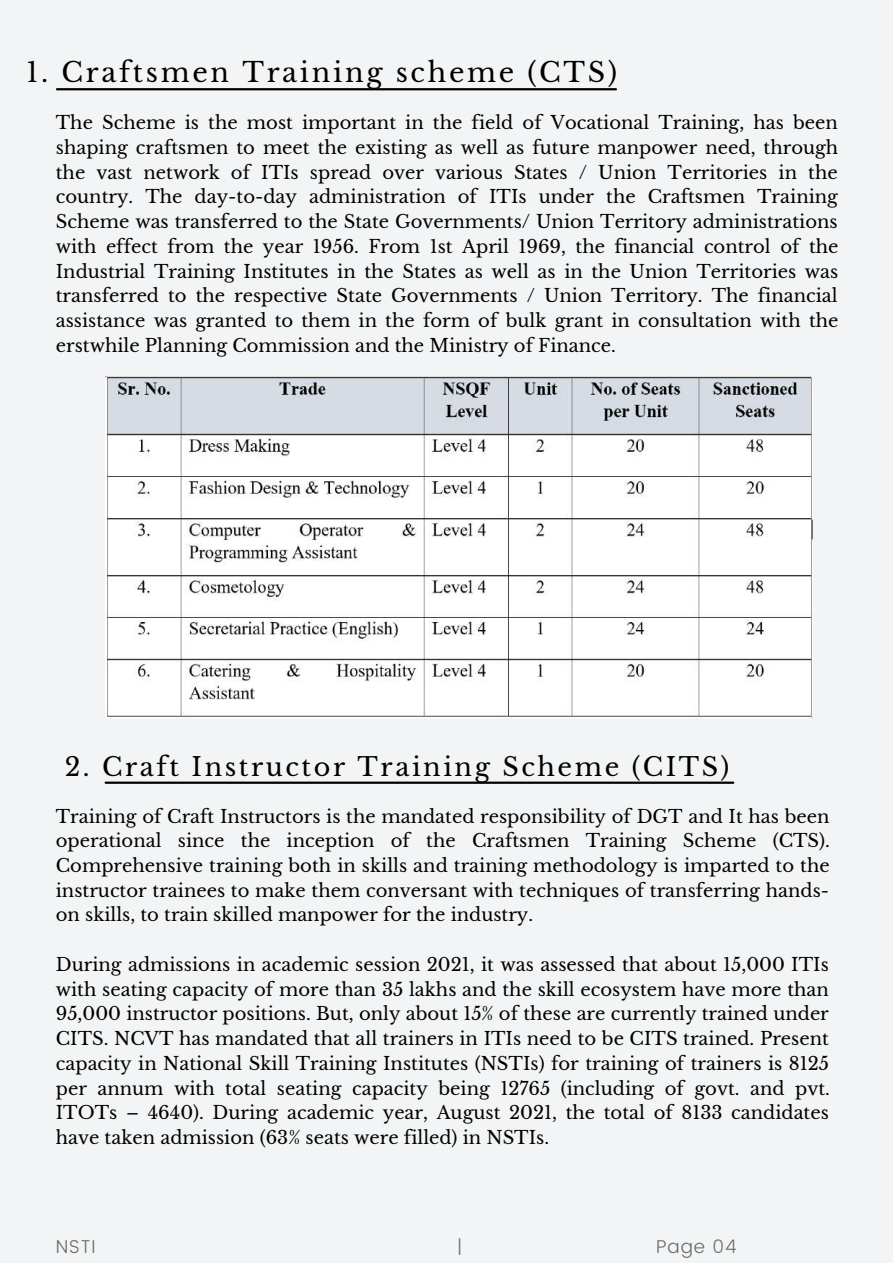
<style>
.page{position:relative;width:893px;height:1264px;background:#fff}
.page>*{position:absolute;margin:0;border:0;box-sizing:border-box;transform-origin:0 0}
.t1{font:27px "Libre Baskerville";letter-spacing:.1em;color:#000}
.t2{font:25.5px "Libre Baskerville";letter-spacing:.1em;color:#000}
.t3{font:300 18.6px "Poppins";letter-spacing:.045em;color:#6b6b6b}
.t4{font:18px/24.8px "Libre Baskerville";color:#000;text-align:justify}
</style>
<div class="page">
<div style="left:0;top:0;width:892px;height:1262px;background:#f2f4f5"></div>
<hr style="left:57px;top:88px;width:559px;height:2px;background:#000">
<img style="left:105px;top:377px;width:707px;height:340px">
<hr style="left:106px;top:781px;width:627px;height:2px;background:#000">
<h1 class="t1" style="left:26px;top:56px;width:592px">1. Craftsmen Training scheme (CTS)</h1>
<p class="t4" style="left:56px;top:110px;width:784px">The Scheme is the most important in the field of Vocational Training, has been shaping craftsmen to meet the existing as well as future manpower need, through the vast network of ITIs spread over various States / Union Territories in the country. The day-to-day administration of ITIs under the Craftsmen Training Scheme was transferred to the State Governments/ Union Territory administrations with effect from the year 1956. From 1st April 1969, the financial control of the Industrial Training Institutes in the States as well as in the Union Territories was transferred to the respective State Governments / Union Territory. The financial assistance was granted to them in the form of bulk grant in consultation with the erstwhile Planning Commission and the Ministry of Finance.</p>
<h2 class="t2" style="left:65px;top:751px;width:666px">2. Craft Instructor Training Scheme (CITS)</h2>
<p class="t4" style="left:56px;top:803px;width:775px">Training of Craft Instructors is the mandated responsibility of DGT and It has been operational since the inception of the Craftsmen Training Scheme (CTS).<br>Comprehensive training both in skills and training methodology is imparted to the instructor trainees to make them conversant with techniques of transferring hands&shy;on skills, to train skilled manpower for the industry.</p>
<p class="t4" style="left:56px;top:952px;width:775px">During admissions in academic session 2021, it was assessed that about 15,000 ITIs with seating capacity of more than 35 lakhs and the skill ecosystem have more than 95,000 instructor positions. But, only about 15% of these are currently trained under CITS. NCVT has mandated that all trainers in ITIs need to be CITS trained. Present capacity in National Skill Training Institutes (NSTIs) for training of trainers is 8125 per annum with total seating capacity being 12765 (including of govt. and pvt.<br>ITOTs – 4640). During academic year, August 2021, the total of 8133 candidates have taken admission (63% seats were filled) in NSTIs.</p>
<p class="t3" style="left:56px;top:1235px;width:41px">NSTI</p>
<p class="t3" style="left:457px;top:1235px;width:7px">|</p>
<p class="t3" style="left:656px;top:1235px;width:82px">Page 04</p>
</div>
